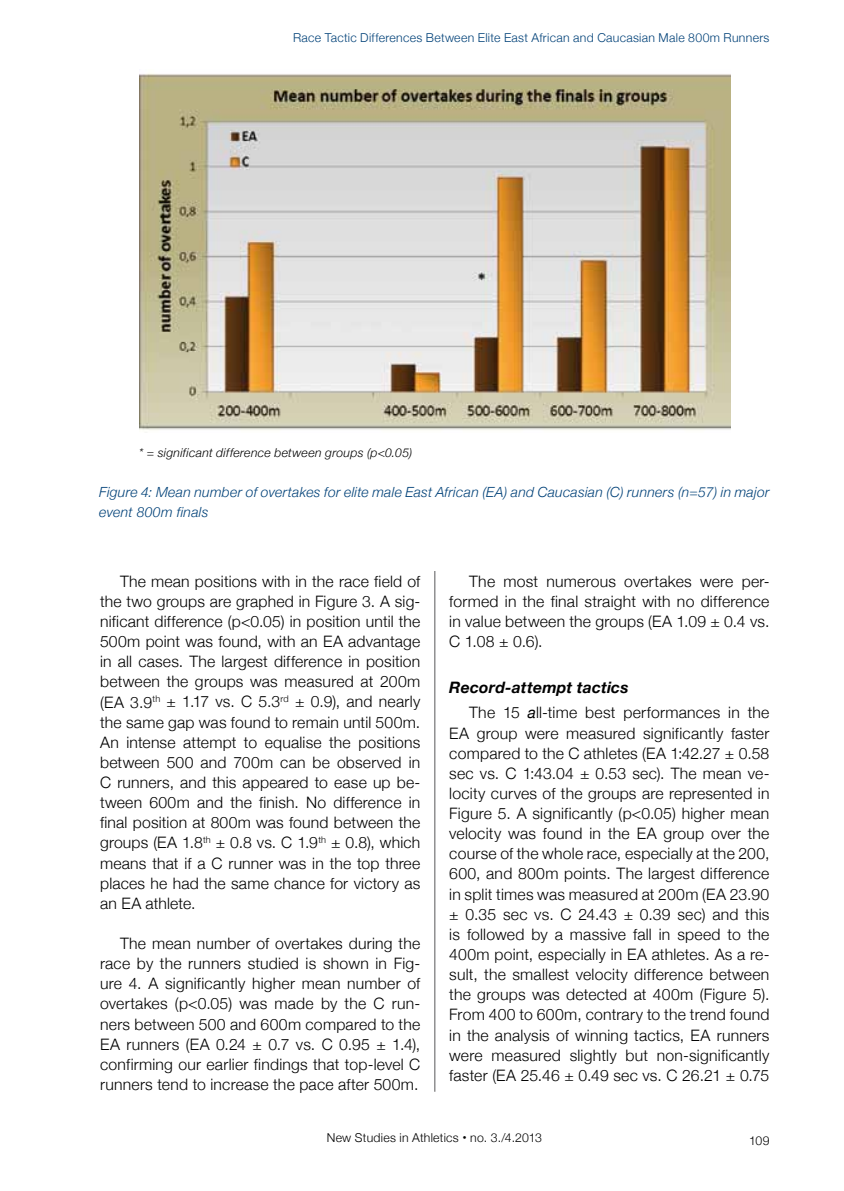
<style>
.page{position:relative;width:844px;height:1191px;background:#fff}
.page>*{position:absolute;margin:0;border:0;box-sizing:border-box;transform-origin:0 0}
.t1{font:300 15.75px/20.1px "Helvetica Neue";letter-spacing:.015em;color:#000;text-align:justify}
.t2{font:italic 300 14px/20.1px "Helvetica Neue";letter-spacing:.02em;color:#004178}
.t3{font:300 12.25px "Helvetica Neue";letter-spacing:.025em;color:#004178}
.t4{font:italic 300 12.25px "Helvetica Neue";letter-spacing:.025em;color:#000}
.t5{font:300 12.25px "Helvetica Neue";letter-spacing:.02em;color:#000}
.s1{font-weight:700;font-style:italic}
.s2{font-weight:400;font-style:italic}
.s3{font-weight:700;font-size:15.75px}
</style>
<div class="page">
<hr style="left:434px;top:74px;width:1px;height:1017px;background:#58585a">
<img style="left:139px;top:73px;width:590px;height:360px">
<p class="t3" style="left:293px;top:30px;width:478px">Race Tactic Differences Between Elite East African and Caucasian Male 800m Runners</p>
<p class="t4" style="left:139px;top:445px;width:275px">* = significant difference between groups (p&lt;0.05)</p>
<p class="t2" style="left:99px;top:482px;width:671px">Figure 4: Mean number of overtakes for elite male East African (EA) and Caucasian (C) runners (n=57) in major event 800m finals</p>
<p class="t1" style="left:100px;top:571px;width:321px;text-indent:20px">The mean positions with in the race field of the two groups are graphed in Figure 3. A sig&shy;nificant difference (p&lt;0.05) in position until the 500m point was found, with an EA advantage in all cases. The largest difference in position between the groups was measured at 200m (EA 3.9<sup>th</sup> ± 1.17 vs. C 5.3<sup>rd</sup> ± 0.9), and nearly the same gap was found to remain until 500m.<br>An intense attempt to equalise the positions between 500 and 700m can be observed in C runners, and this appeared to ease up be&shy;tween 600m and the finish. No difference in final position at 800m was found between the groups (EA 1.8<sup>th</sup> ± 0.8 vs. C 1.9<sup>th</sup> ± 0.8), which means that if a C runner was in the top three places he had the same chance for victory as an EA athlete.</p>
<p class="t1" style="left:100px;top:933px;width:321px;text-indent:20px">The mean number of overtakes during the race by the runners studied is shown in Fig&shy;ure 4. A significantly higher mean number of overtakes (p&lt;0.05) was made by the C run&shy;ners between 500 and 600m compared to the EA runners (EA 0.24 ± 0.7 vs. C 0.95 ± 1.4), confirming our earlier findings that top-level C runners tend to increase the pace after 500m.</p>
<p class="t1" style="left:449px;top:570px;width:321px;text-indent:20px">The most numerous overtakes were per&shy;formed in the final straight with no difference in value between the groups (EA 1.09 ± 0.4 vs.<br>C 1.08 ± 0.6).</p>
<p class="t1" style="left:469px;top:675px;width:302px;line-height:25px;text-indent:-20px"><span class="s1">Record-attempt tactics<br></span>The 15 <span class="s2">a</span>ll-time best performances in the</p>
<p class="t1" style="left:449px;top:722px;width:321px">EA group were measured significantly faster compared to the C athletes (EA 1:42.27 ± 0.58 sec vs. C 1:43.04 ± 0.53 sec). The mean ve&shy;locity curves of the groups are represented in Figure 5. A significantly (p&lt;0.05) higher mean velocity was found in the EA group over the course of the whole race, especially at the 200, 600, and 800m points. The largest difference in split times was measured at 200m (EA 23.90 ± 0.35 sec vs. C 24.43 ± 0.39 sec) and this is followed by a massive fall in speed to the 400m point, especially in EA athletes. As a re&shy;sult, the smallest velocity difference between the groups was detected at 400m (Figure 5).<br>From 400 to 600m, contrary to the trend found in the analysis of winning tactics, EA runners were measured slightly but non-significantly faster (EA 25.46 ± 0.49 sec vs. C 26.21 ± 0.75</p>
<p class="t5" style="left:327px;top:1130px;width:217px">New Studies in Athletics <span class="s3">·</span> no. 3./4.2013</p>
<p class="t5" style="left:749px;top:1133px;width:22px">109</p>
</div>
